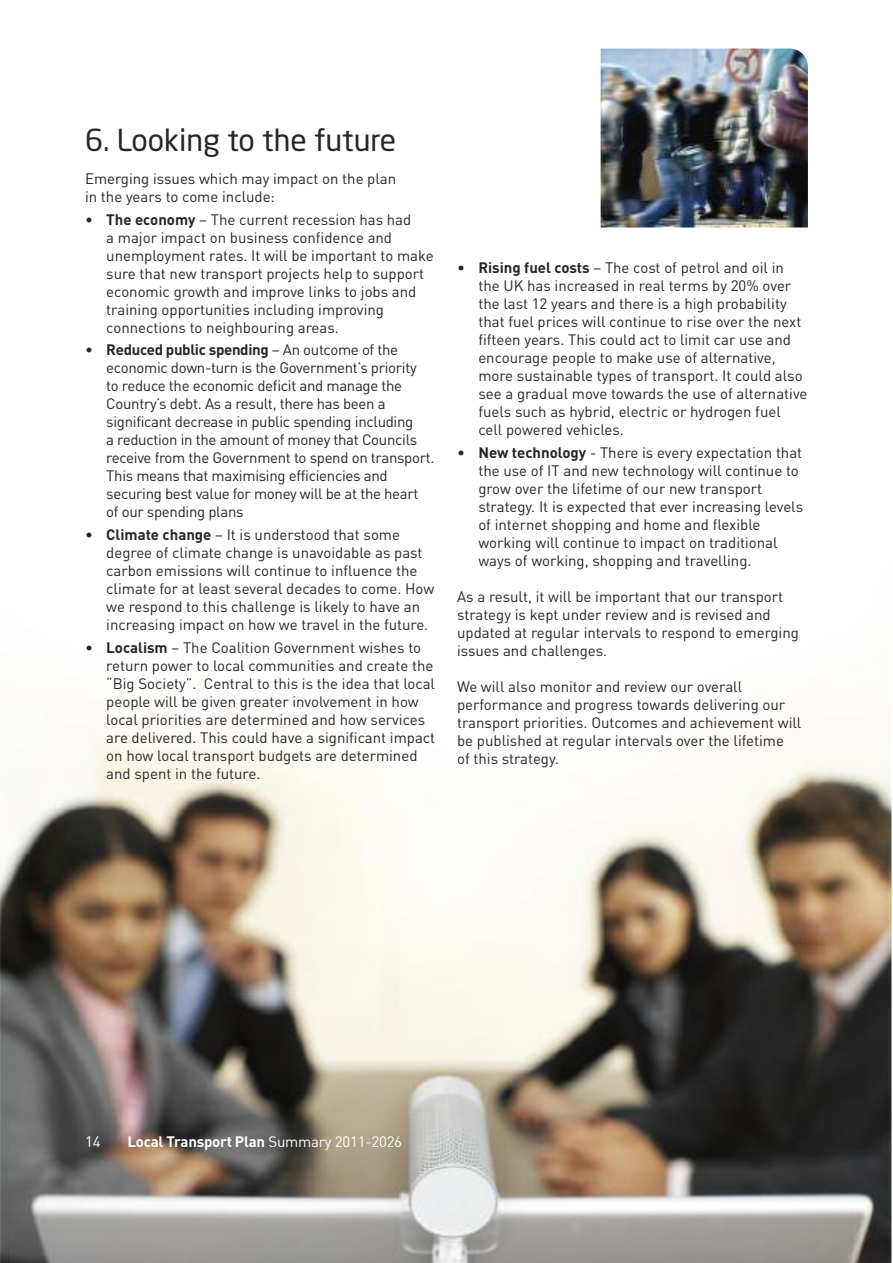
<style>
.page{position:relative;width:893px;height:1263px;background:#fff}
.page>*{position:absolute;margin:0;border:0;box-sizing:border-box;transform-origin:0 0}
.t1{font:30px "Neo Sans";color:#272627}
.t2{font:15px/18px "DIN";color:#272627}
.t3{font:15px/18px "DIN";letter-spacing:-.02em;color:#272627}
.t4{font:700 15px "DIN";letter-spacing:-.015em;color:#fff}
.t5{font:15px "DIN";color:#fff}
.s1{font-weight:700}
.s2{font-weight:400}
</style>
<div class="page">
<img style="left:0;top:48px;width:893px;height:1215px">
<img style="left:601px;top:49px;width:207px;height:178px">
<h1 class="t1" style="left:85px;top:128px;width:313px">6. Looking to the future</h1>
<p class="t2" style="left:85px;top:170px;width:313px">Emerging issues which may impact on the plan in the years to come include:</p>
<p class="t2" style="left:106px;top:210px;width:329px;text-indent:-21px">• <span class="s1">The economy</span> – The current recession has had<br>a major impact on business confidence and unemployment rates. It will be important to make sure that new transport projects help to support economic growth and improve links to jobs and training opportunities including improving connections to neighbouring areas.</p>
<p class="t3" style="left:106px;top:341px;width:330px;text-indent:-21px">• <span class="s1">Reduced public spending</span> – An outcome of the economic down-turn is the Government’s priority<br>to reduce the economic deficit and manage the Country’s debt. As a result, there has been a significant decrease in public spending including<br>a reduction in the amount of money that Councils receive from the Government to spend on transport.<br>This means that maximising efficiencies and securing best value for money will be at the heart of our spending plans</p>
<p class="t2" style="left:106px;top:526px;width:329px;text-indent:-21px">• <span class="s1">Climate change</span> – It is understood that some degree of climate change is unavoidable as past carbon emissions will continue to influence the climate for at least several decades to come. How we respond to this challenge is likely to have an increasing impact on how we travel in the future.</p>
<p class="t2" style="left:106px;top:638px;width:330px;text-indent:-21px">• <span class="s1">Localism</span> – The Coalition Government wishes to return power to local communities and create the “Big Society”. Central to this is the idea that local people will be given greater involvement in how local priorities are determined and how services are delivered. This could have a significant impact on how local transport budgets are determined and spent in the future.</p>
<p class="t2" style="left:478px;top:259px;width:331px;text-indent:-21px">• <span class="s1">Rising fuel costs</span> – The cost of petrol and oil in the UK has increased in real terms by 20% over the last 12 years and there is a high probability that fuel prices will continue to rise over the next fifteen years. This could act to limit car use and encourage people to make use of alternative, more sustainable types of transport. It could also see a gradual move towards the use of alternative fuels such as hybrid, electric or hydrogen fuel cell powered vehicles.</p>
<p class="t2" style="left:478px;top:444px;width:326px;text-indent:-21px">• <span class="s1">New technology</span> - There is every expectation that the use of IT and new technology will continue to grow over the lifetime of our new transport strategy. It is expected that ever increasing levels of internet shopping and home and flexible working will continue to impact on traditional ways of working, shopping and travelling.</p>
<p class="t2" style="left:457px;top:588px;width:343px">As a result, it will be important that our transport strategy is kept under review and is revised and updated at regular intervals to respond to emerging issues and challenges.</p>
<p class="t2" style="left:457px;top:678px;width:346px">We will also monitor and review our overall performance and progress towards delivering our transport priorities. Outcomes and achievement will be published at regular intervals over the lifetime<br>of this strategy.</p>
<p class="t5" style="left:85px;top:1133px;width:17px">14</p>
<p class="t4" style="left:128px;top:1133px;width:276px">Local Transport Plan <span class="s2">Summary 2011-2026</span></p>
</div>
